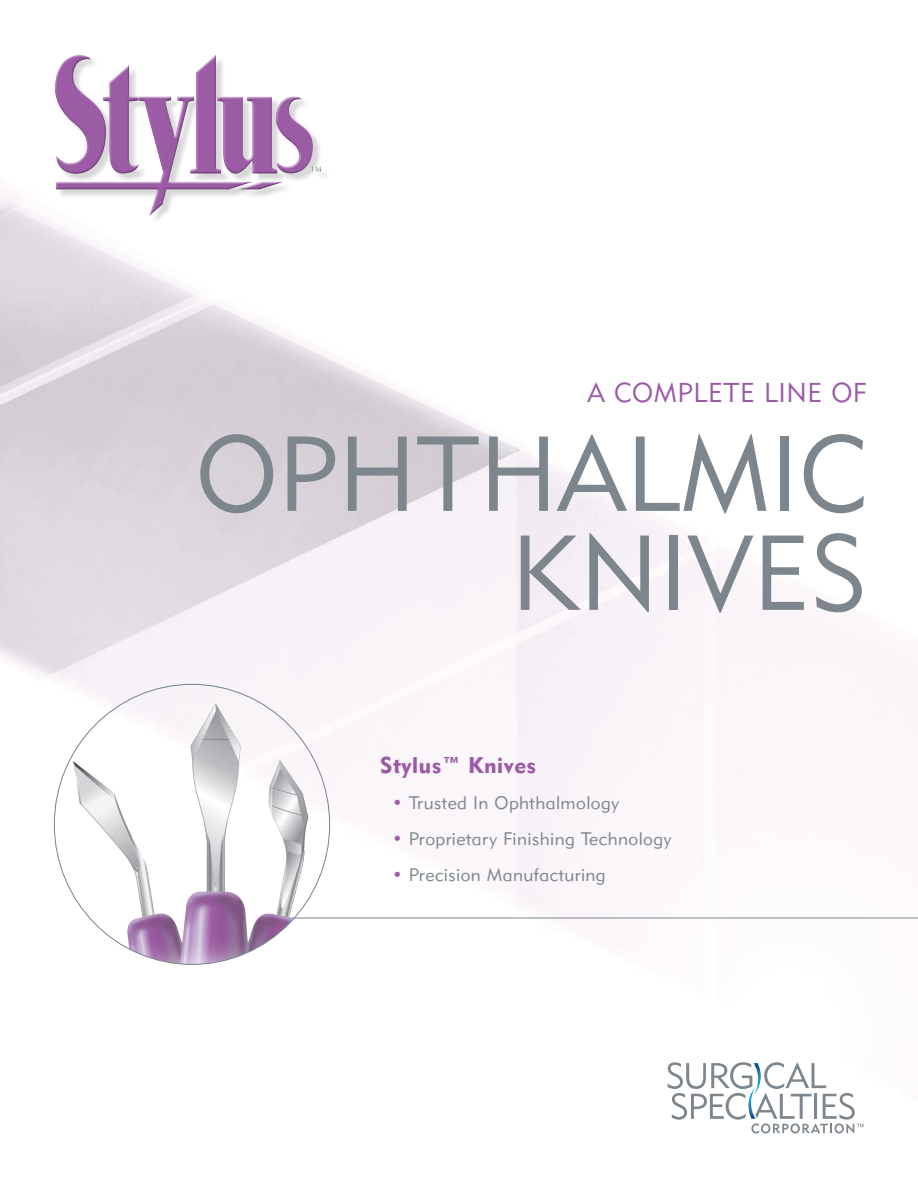
<style>
.page{position:relative;width:918px;height:1188px;background:#fff}
.page>*{position:absolute;margin:0;border:0;box-sizing:border-box;transform-origin:0 0}
.t1{font:105px/99px "Geometric 415 BT Lite A";color:#7c868c;text-align:right}
.t2{font:27px "Geometric 415 BT Lite A";letter-spacing:.02em;color:#9b5ba5}
.t3{font:22.5px "Geometric 415 BT Black A";letter-spacing:.025em;color:#9b5ba5}
.t4{font:18px "Geometric 415 BT Lite A";letter-spacing:.025em;color:#7c868c}
.s1{color:#9b5ba5}
</style>
<div class="page">
<hr style="left:280px;top:918px;width:638px;height:1px;background:#7c868c">
<svg style="left:667px;top:1062px;width:196px;height:72px"></svg>
<img style="left:54px;top:684px;width:276px;height:280px">
<div style="left:54px;top:54px;width:268px;height:162px;background:#231f20;opacity:.35"></div>
<h2 class="t2" style="left:588px;top:376px;width:281px">A COMPLETE LINE OF</h2>
<h1 class="t1" style="left:196px;top:423px;width:673px">OPHTHALMIC<br>KNIVES</h1>
<p class="t3" style="left:380px;top:752px;width:157px">Stylus™ Knives</p>
<p class="t4" style="left:392px;top:792px;width:228px"><span class="s1">•</span> Trusted In Ophthalmology</p>
<p class="t4" style="left:392px;top:828px;width:281px"><span class="s1">•</span> Proprietary Finishing Technology</p>
<p class="t4" style="left:392px;top:864px;width:215px"><span class="s1">•</span> Precision Manufacturing</p>
</div>
